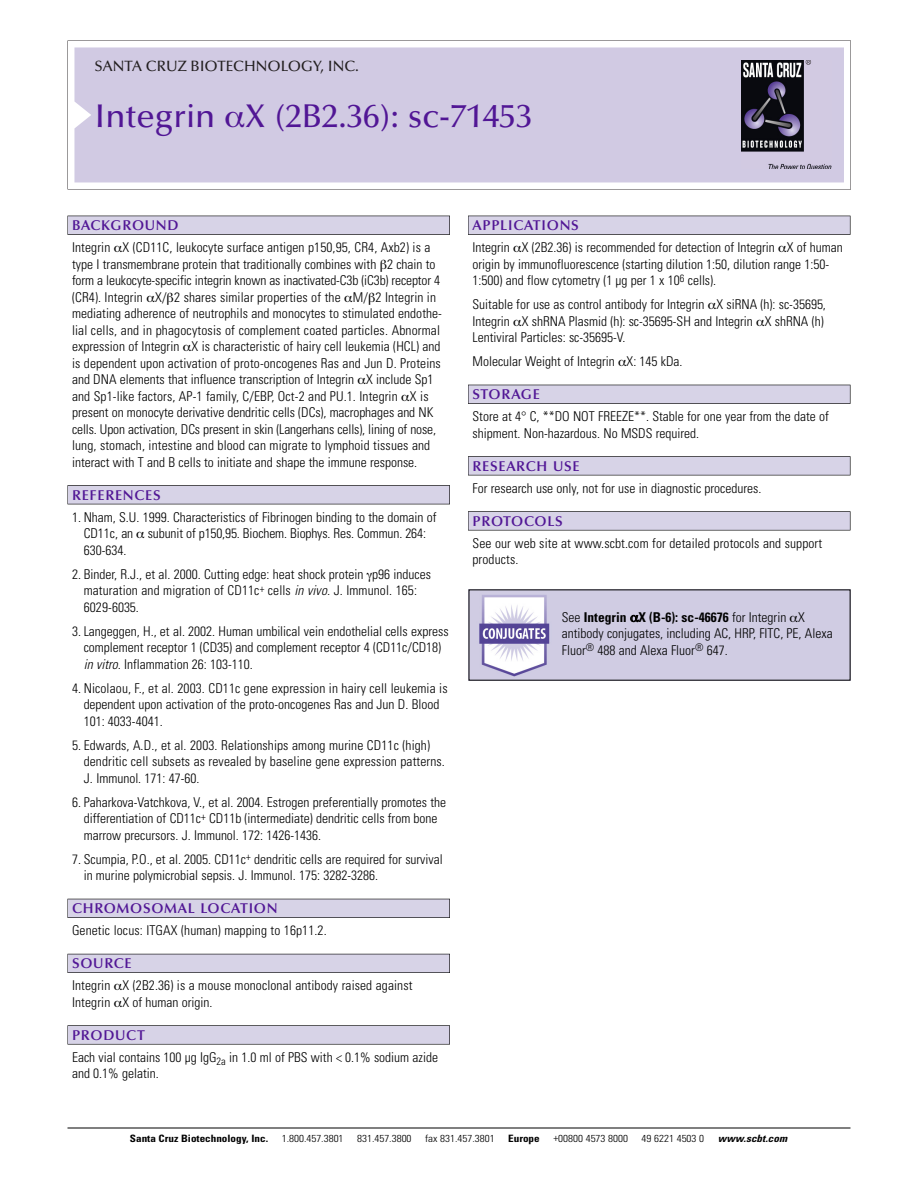
<style>
.page{position:relative;width:918px;height:1188px;background:#fff}
.page>*{position:absolute;margin:0;border:0;box-sizing:border-box;transform-origin:0 0}
.t1{font:500 33px "Optima";color:#511695}
.t2{font:500 15px "Optima";color:#231f20}
.t3{font:600 14.25px "Optima";letter-spacing:.05em;color:#511695}
.t4{font:300 condensed 13.5px/16.5px "Univers";color:#000}
.t5{font:300 condensed 10.2px "Univers";color:#000;scale:1.1 1}
.t6{font:700 condensed 10.2px "Univers";color:#000;scale:1.1 1}
.t7{font:italic 700 condensed 10.2px "Univers";letter-spacing:.005em;color:#000;scale:1.1 1}
.s1{font-style:italic}
.s2{font-weight:700}
</style>
<div class="page">
<svg style="left:68px;top:40px;width:783px;height:149px"></svg>
<div style="left:74px;top:47px;width:770px;height:135px;background:#d1cae3"></div>
<img style="left:741px;top:60px;width:90px;height:108px">
<div style="left:68px;top:216px;width:382px;height:19px;background:#525155"></div>
<div style="left:68px;top:216px;width:381px;height:18px;background:#d7d3e7"></div>
<div style="left:68px;top:485px;width:382px;height:19px;background:#525155"></div>
<div style="left:68px;top:486px;width:381px;height:18px;background:#d7d3e7"></div>
<div style="left:68px;top:899px;width:382px;height:19px;background:#525158"></div>
<div style="left:68px;top:899px;width:381px;height:18px;background:#d7d3e7"></div>
<div style="left:68px;top:954px;width:382px;height:19px;background:#54535a"></div>
<div style="left:68px;top:954px;width:381px;height:18px;background:#d7d3e7"></div>
<svg style="left:68px;top:1025px;width:382px;height:20px"></svg>
<div style="left:68px;top:1026px;width:381px;height:18px;background:#d7d3e7"></div>
<div style="left:468px;top:216px;width:382px;height:19px;background:#525155"></div>
<div style="left:468px;top:216px;width:382px;height:18px;background:#d7d3e7"></div>
<div style="left:468px;top:385px;width:382px;height:19px;background:#515055"></div>
<div style="left:468px;top:385px;width:382px;height:18px;background:#d7d3e7"></div>
<div style="left:468px;top:456px;width:382px;height:19px;background:#545357"></div>
<div style="left:468px;top:457px;width:382px;height:18px;background:#d7d3e7"></div>
<div style="left:468px;top:511px;width:382px;height:19px;background:#575759"></div>
<div style="left:468px;top:512px;width:382px;height:18px;background:#d7d3e7"></div>
<hr style="left:68px;top:1128px;width:782px;height:1px;background:#000">
<img style="left:471px;top:592px;width:377px;height:87px">
<svg style="left:225px;top:112px;width:19px;height:16px"></svg>
<svg style="left:631px;top:615px;width:7px;height:7px"></svg>
<svg style="left:790px;top:615px;width:8px;height:7px"></svg>
<p class="t2" style="left:94px;top:61px;width:266px">SANTA CRUZ BIOTECHNOLOGY, INC.</p>
<h1 class="t1" style="left:94px;top:103px;width:440px">Integrin X (2B2.36): sc-71453</h1>
<p class="t3" style="left:72px;top:219px;width:108px">BACKGROUND</p>
<p class="t4" style="left:72px;top:240px;width:371px">Integrin X (CD11C, leukocyte surface antigen p150,95, CR4, Axb2) is a type I transmembrane protein that traditionally combines with 2 chain to form a leukocyte-specific integrin known as inactivated-C3b (iC3b) receptor 4 (CR4). Integrin X/ 2 shares similar properties of the M/ 2 Integrin in mediating adherence of neutrophils and monocytes to stimulated endothe&shy;lial cells, and in phagocytosis of complement coated particles. Abnormal expression of Integrin X is characteristic of hairy cell leukemia (HCL) and is dependent upon activation of proto-oncogenes Ras and Jun D. Proteins and DNA elements that influence transcription of Integrin X include Sp1 and Sp1-like factors, AP-1 family, C/EBP, Oct-2 and PU.1. Integrin X is present on monocyte derivative dendritic cells (DCs), macrophages and NK cells. Upon activation, DCs present in skin (Langerhans cells), lining of nose, lung, stomach, intestine and blood can migrate to lymphoid tissues and interact with T and B cells to initiate and shape the immune response.</p>
<p class="t3" style="left:72px;top:489px;width:90px">REFERENCES</p>
<p class="t4" style="left:84px;top:510px;width:354px;text-indent:-12px">1. Nham, S.U. 1999. Characteristics of Fibrinogen binding to the domain of<br>CD11c, an subunit of p150,95. Biochem. Biophys. Res. Commun. 264:<br>630-634.</p>
<p class="t4" style="left:84px;top:567px;width:349px;text-indent:-12px">2. Binder, R.J., et al. 2000. Cutting edge: heat shock protein p96 induces maturation and migration of CD11c<sup>+</sup> cells <span class="s1">in vivo.</span> J. Immunol. 165:<br>6029-6035.</p>
<p class="t4" style="left:84px;top:624px;width:366px;text-indent:-12px">3. Langeggen, H., et al. 2002. Human umbilical vein endothelial cells express complement receptor 1 (CD35) and complement receptor 4 (CD11c/CD18) <span class="s1">in vitro.</span> Inflammation 26: 103-110.</p>
<p class="t4" style="left:84px;top:681px;width:365px;text-indent:-12px">4. Nicolaou, F., et al. 2003. CD11c gene expression in hairy cell leukemia is dependent upon activation of the proto-oncogenes Ras and Jun D. Blood<br>101: 4033-4041.</p>
<p class="t4" style="left:84px;top:738px;width:363px;text-indent:-12px">5. Edwards, A.D., et al. 2003. Relationships among murine CD11c (high) dendritic cell subsets as revealed by baseline gene expression patterns.<br>J. Immunol. 171: 47-60.</p>
<p class="t4" style="left:84px;top:795px;width:364px;text-indent:-12px">6. Paharkova-Vatchkova, V., et al. 2004. Estrogen preferentially promotes the differentiation of CD11c<sup>+</sup> CD11b (intermediate) dendritic cells from bone marrow precursors. J. Immunol. 172: 1426-1436.</p>
<p class="t4" style="left:84px;top:852px;width:361px;text-indent:-12px">7. Scumpia, P.O., et al. 2005. CD11c<sup>+</sup> dendritic cells are required for survival in murine polymicrobial sepsis. J. Immunol. 175: 3282-3286.</p>
<p class="t3" style="left:72px;top:903px;width:207px">CHROMOSOMAL LOCATION</p>
<p class="t4" style="left:72px;top:923px;width:256px">Genetic locus: ITGAX (human) mapping to 16p11.2.</p>
<p class="t3" style="left:72px;top:958px;width:61px">SOURCE</p>
<p class="t4" style="left:72px;top:978px;width:342px">Integrin X (2B2.36) is a mouse monoclonal antibody raised against<br>Integrin X of human origin.</p>
<p class="t3" style="left:72px;top:1029px;width:74px">PRODUCT</p>
<p class="t4" style="left:72px;top:1050px;width:368px">Each vial contains 100 µg IgG<sub>2a</sub> in 1.0 ml of PBS with &lt; 0.1% sodium azide and 0.1% gelatin.</p>
<p class="t3" style="left:473px;top:219px;width:108px">APPLICATIONS</p>
<p class="t4" style="left:473px;top:240px;width:372px">Integrin X (2B2.36) is recommended for detection of Integrin X of human origin by immunofluorescence (starting dilution 1:50, dilution range 1:50-<br>1:500) and flow cytometry (1 µg per 1 x 10<sup>6</sup> cells).</p>
<p class="t4" style="left:473px;top:297px;width:355px">Suitable for use as control antibody for Integrin X siRNA (h): sc-35695,<br>Integrin X shRNA Plasmid (h): sc-35695-SH and Integrin X shRNA (h)<br>Lentiviral Particles: sc-35695-V.</p>
<p class="t4" style="left:473px;top:354px;width:212px">Molecular Weight of Integrin X: 145 kDa.</p>
<p class="t3" style="left:473px;top:389px;width:69px">STORAGE</p>
<p class="t4" style="left:473px;top:409px;width:358px">Store at 4° C, **DO NOT FREEZE**. Stable for one year from the date of shipment. Non-hazardous. No MSDS required.</p>
<p class="t3" style="left:473px;top:460px;width:109px">RESEARCH USE</p>
<p class="t4" style="left:473px;top:481px;width:290px">For research use only, not for use in diagnostic procedures.</p>
<p class="t3" style="left:473px;top:515px;width:92px">PROTOCOLS</p>
<p class="t4" style="left:473px;top:536px;width:351px">See our web site at www.scbt.com for detailed protocols and support products.</p>
<p class="t4" style="left:562px;top:610px;width:272px">See <span class="s2">Integrin X (B-6): sc-46676</span> for Integrin X antibody conjugates, including AC, HRP, FITC, PE, Alexa<br>Fluor<sup>®</sup> 488 and Alexa Fluor<sup>®</sup> 647.</p>
<p class="t6" style="left:130px;top:1135px;width:127px">Santa Cruz Biotechnology, Inc.</p>
<p class="t5" style="left:282px;top:1135px;width:58px">1.800.457.3801</p>
<p class="t5" style="left:357px;top:1135px;width:51px">831.457.3800</p>
<p class="t5" style="left:425px;top:1135px;width:65px">fax 831.457.3801</p>
<p class="t6" style="left:508px;top:1135px;width:30px">Europe</p>
<p class="t5" style="left:553px;top:1135px;width:69px">+00800 4573 8000</p>
<p class="t5" style="left:642px;top:1135px;width:58px">49 6221 4503 0</p>
<p class="t7" style="left:718px;top:1135px;width:64px">www.scbt.com</p>
</div>
